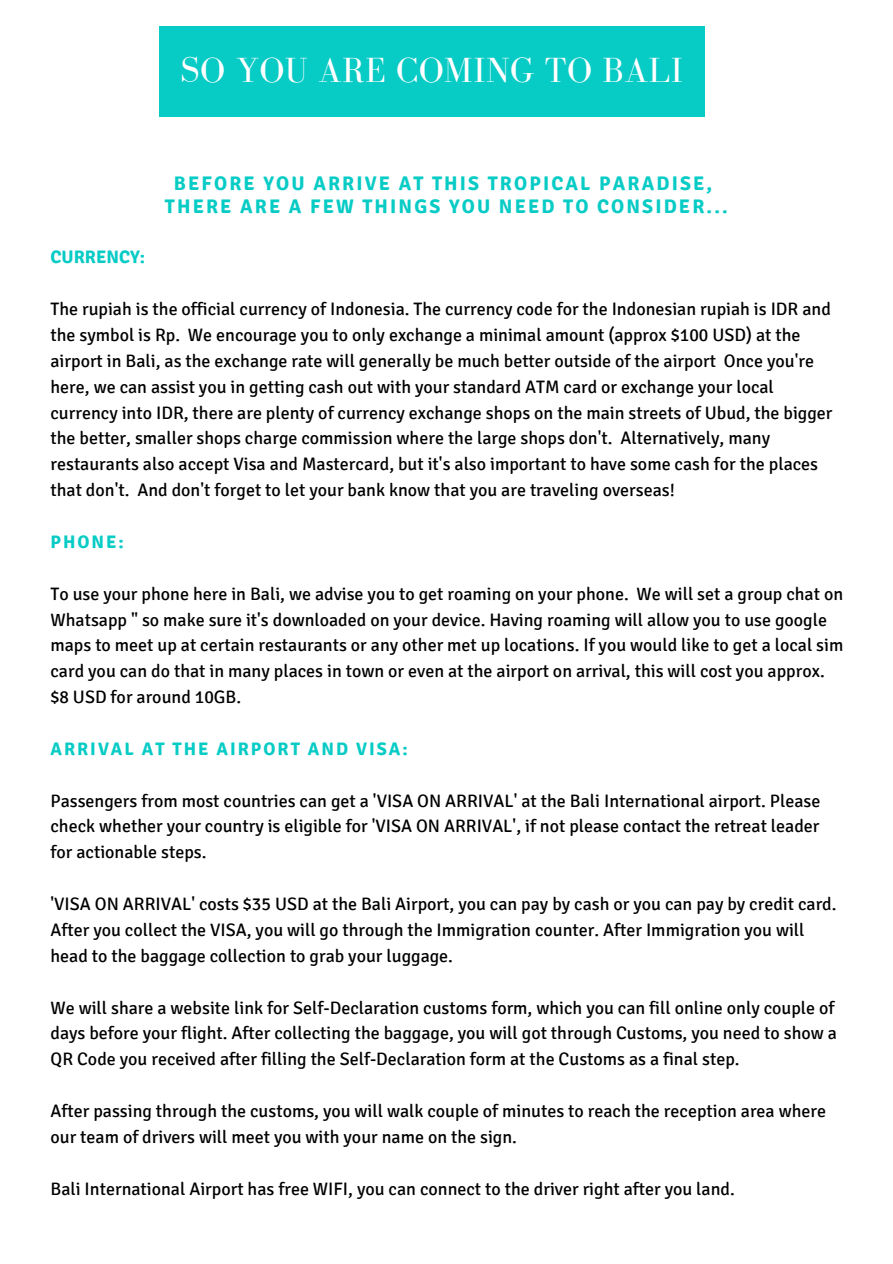
<style>
.page{position:relative;width:893px;height:1264px;background:#fff}
.page>*{position:absolute;margin:0;border:0;box-sizing:border-box;transform-origin:0 0}
.t1{font:36px "Bodoni FLF";letter-spacing:.01em;color:#fff}
.t2{font:700 19.65px "Signika";letter-spacing:.11em;color:#07cbc5}
.t3{font:700 18.15px "Signika";letter-spacing:.11em;color:#07cbc5}
.t4{font:700 18.15px "Signika";color:#07cbc5}
.t5{font:18px/25.8px "Signika";color:#000}
</style>
<div class="page">
<div style="left:159px;top:26px;width:545px;height:90px;background:#07cbc5"></div>
<p class="t1" style="left:180px;top:51px;width:504px">SO YOU ARE COMING TO BALI</p>
<p class="t2" style="left:174px;top:172px;width:540px">BEFORE YOU ARRIVE AT THIS TROPICAL PARADISE,</p>
<p class="t2" style="left:165px;top:194px;width:564px">THERE ARE A FEW THINGS YOU NEED TO CONSIDER...</p>
<p class="t4" style="left:50px;top:246px;width:96px">CURRENCY:</p>
<p class="t5" style="left:50px;top:296px;width:783px">The rupiah is the official currency of Indonesia. The currency code for the Indonesian rupiah is IDR and the symbol is Rp. We encourage you to only exchange a minimal amount (approx $100 USD) at the airport in Bali, as the exchange rate will generally be much better outside of the airport Once you're here, we can assist you in getting cash out with your standard ATM card or exchange your local currency into IDR, there are plenty of currency exchange shops on the main streets of Ubud, the bigger the better, smaller shops charge commission where the large shops don't. Alternatively, many restaurants also accept Visa and Mastercard, but it's also important to have some cash for the places that don't. And don't forget to let your bank know that you are traveling overseas!</p>
<p class="t3" style="left:50px;top:531px;width:75px">PHONE:</p>
<p class="t5" style="left:50px;top:581px;width:794px">To use your phone here in Bali, we advise you to get roaming on your phone. We will set a group chat on Whatsapp " so make sure it's downloaded on your device. Having roaming will allow you to use google maps to meet up at certain restaurants or any other met up locations. If you would like to get a local sim card you can do that in many places in town or even at the airport on arrival, this will cost you approx. $8 USD for around 10GB.</p>
<p class="t3" style="left:50px;top:737px;width:358px">ARRIVAL AT THE AIRPORT AND VISA:</p>
<p class="t5" style="left:50px;top:787px;width:771px;text-align:justify">Passengers from most countries can get a 'VISA ON ARRIVAL' at the Bali International airport. Please check whether your country is eligible for 'VISA ON ARRIVAL', if not please contact the retreat leader for actionable steps.</p>
<p class="t5" style="left:50px;top:891px;width:787px">'VISA ON ARRIVAL' costs $35 USD at the Bali Airport, you can pay by cash or you can pay by credit card.<br>After you collect the VISA, you will go through the Immigration counter. After Immigration you will head to the baggage collection to grab your luggage.</p>
<p class="t5" style="left:50px;top:994px;width:788px">We will share a website link for Self-Declaration customs form, which you can fill online only couple of days before your flight. After collecting the baggage, you will got through Customs, you need to show a<br>QR Code you received after filling the Self-Declaration form at the Customs as a final step.</p>
<p class="t5" style="left:50px;top:1098px;width:777px">After passing through the customs, you will walk couple of minutes to reach the reception area where our team of drivers will meet you with your name on the sign.</p>
<p class="t5" style="left:50px;top:1175px;width:685px">Bali International Airport has free WIFI, you can connect to the driver right after you land.</p>
</div>
